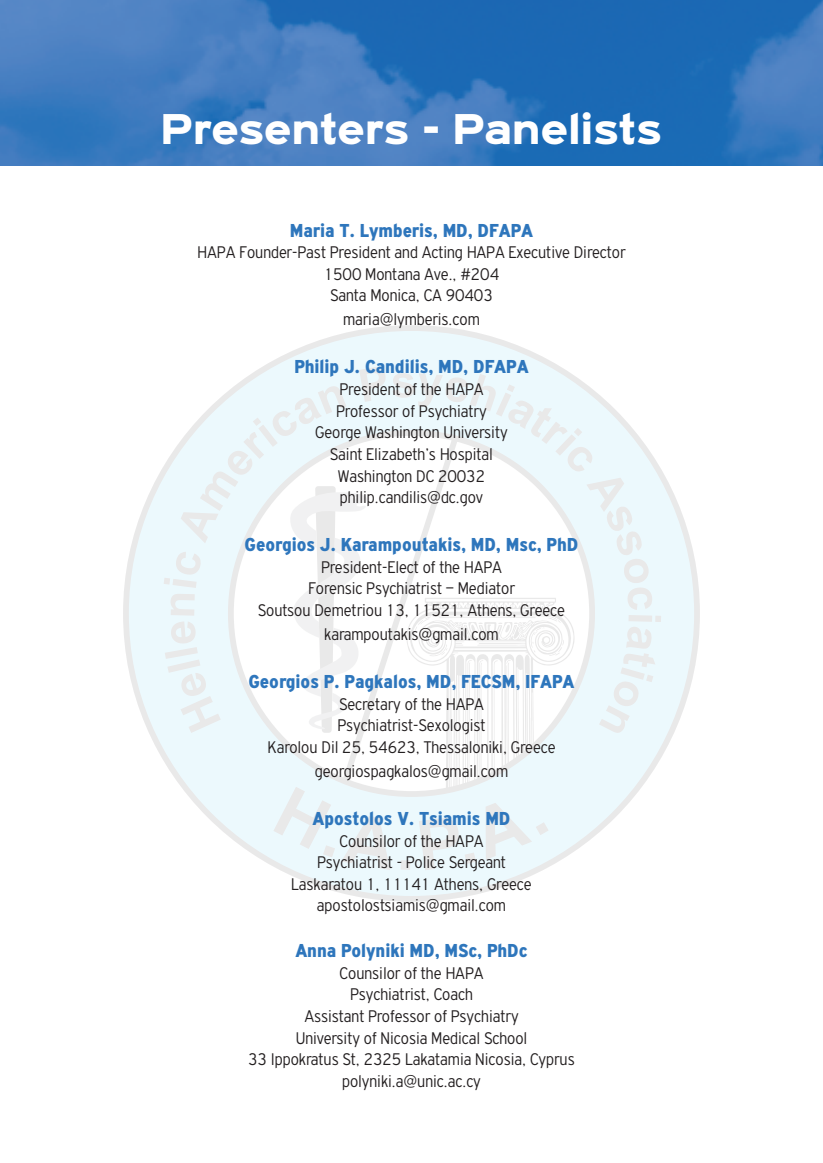
<style>
.page{position:relative;width:823px;height:1163px;background:#fff}
.page>*{position:absolute;margin:0;border:0;box-sizing:border-box;transform-origin:0 0}
.t1{font:900 46px "PF Highway Gothic Ext";letter-spacing:-.01em;color:#fff}
.t2{font:900 20px "PF Highway Gothic Cond";color:#2e76bc}
.t3{font:300 18px/21.6px "PF Highway Gothic Cond";color:#231f20;text-align:center}
</style>
<div class="page">
<svg style="left:123px;top:325px;width:576px;height:576px"></svg>
<svg style="left:163px;top:367px;width:497px;height:365px;fill:#ecf9fd"></svg>
<svg style="left:273px;top:486px;width:301px;height:384px"></svg>
<svg style="left:0;top:165px;width:822px;height:1px"></svg>
<img style="left:0;top:0;width:822px;height:165px">
<h1 class="t1" style="left:161px;top:104px;width:502px">Presenters - Panelists</h1>
<p class="t2" style="left:290px;top:219px;width:244px">Maria T. Lymberis, MD, DFAPA</p>
<p class="t3" style="left:197px;top:241px;width:429px">HAPA Founder-Past President and Acting HAPA Executive Director<br>1500 Montana Ave., #204<br>Santa Monica, CA 90403</p>
<p class="t3" style="left:343px;top:309px;width:138px">maria@lymberis.com</p>
<p class="t2" style="left:294px;top:356px;width:235px">Philip J. Candilis, MD, DFAPA</p>
<p class="t3" style="left:315px;top:378px;width:194px">President of the HAPA<br>Professor of Psychiatry<br>George Washington University<br>Saint Elizabeth’s Hospital<br>Washington DC 20032 philip.candilis@dc.gov</p>
<p class="t2" style="left:244px;top:533px;width:335px">Georgios J. Karampoutakis, MD, Msc, PhD</p>
<p class="t3" style="left:258px;top:556px;width:308px">President-Elect of the HAPA<br>Forensic Psychiatrist – Mediator<br>Soutsou Demetriou 13, 11521, Athens, Greece</p>
<p class="t3" style="left:324px;top:623px;width:176px">karampoutakis@gmail.com</p>
<p class="t2" style="left:248px;top:670px;width:327px">Georgios P. Pagkalos, MD, FECSM, IFAPA</p>
<p class="t3" style="left:267px;top:693px;width:289px">Secretary of the HAPA<br>Psychiatrist-Sexologist<br>Karolou Dil 25, 54623, Thessaloniki, Greece</p>
<p class="t3" style="left:314px;top:760px;width:195px">georgiospagkalos@gmail.com</p>
<p class="t2" style="left:312px;top:807px;width:199px">Apostolos V. Tsiamis MD</p>
<p class="t3" style="left:291px;top:829px;width:242px">Counsilor of the HAPA<br>Psychiatrist - Police Sergeant<br>Laskaratou 1, 11141 Athens, Greece apostolostsiamis@gmail.com</p>
<p class="t2" style="left:295px;top:939px;width:233px">Anna Polyniki MD, MSc, PhDc</p>
<p class="t3" style="left:248px;top:961px;width:328px">Counsilor of the HAPA<br>Psychiatrist, Coach<br>Assistant Professor of Psychiatry<br>University of Nicosia Medical School<br>33 Ippokratus St, 2325 Lakatamia Nicosia, Cyprus polyniki.a@unic.ac.cy</p>
</div>
